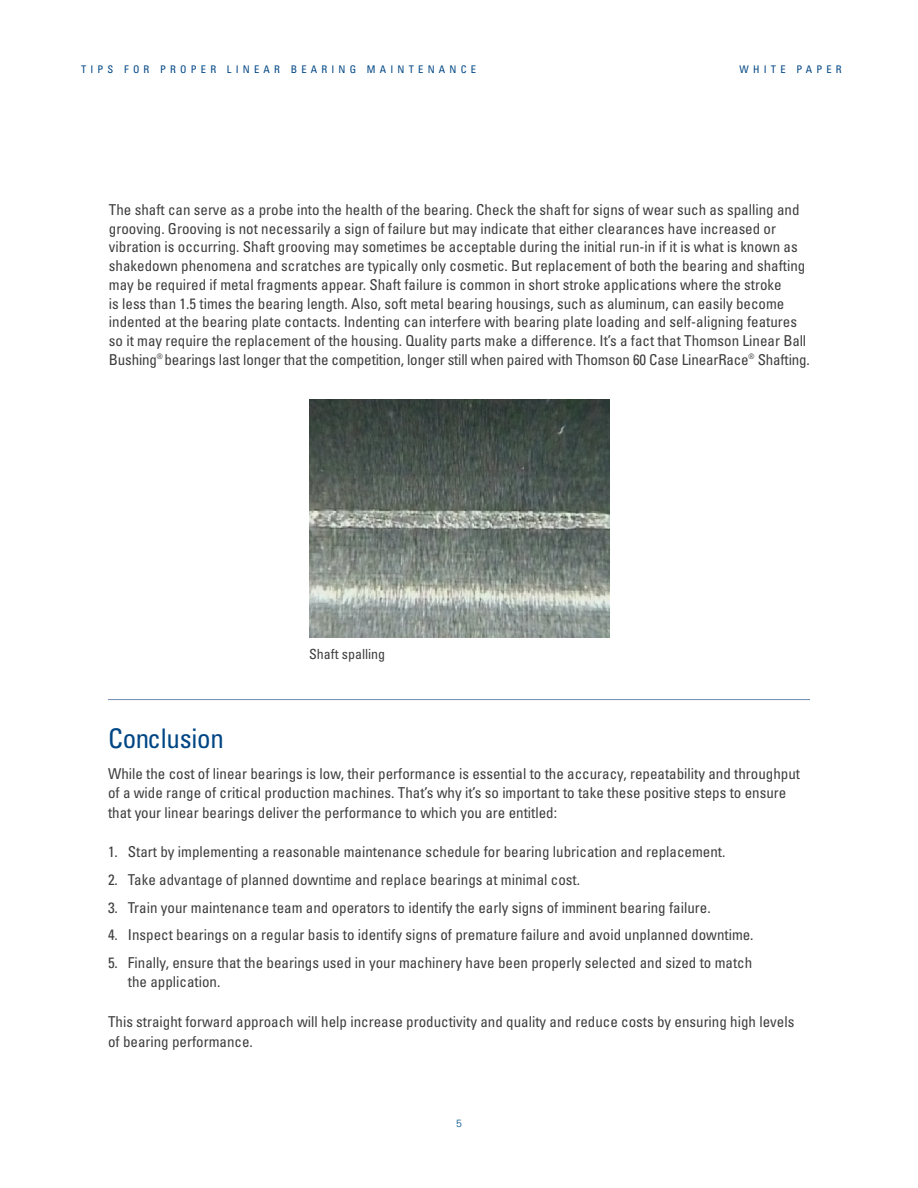
<style>
.page{position:relative;width:918px;height:1188px;background:#fff}
.page>*{position:absolute;margin:0;border:0;box-sizing:border-box;transform-origin:0 0}
.t1{font:condensed 27px "Univers";letter-spacing:-.01em;color:#004684}
.t2{font:condensed 15px/18.8px "Univers";color:#3e3e3f}
.t3{font:condensed 13.95px "Univers";color:#3e3e3f}
.t4{font:condensed 10.5px "Univers";letter-spacing:.4em;color:#004684}
.Title_U45_35_38__p6{font:300 10.5px "Univers";color:#015188}
</style>
<div class="page">
<hr style="left:108px;top:699px;width:702px;height:1px;background:#7089b6">
<img style="left:309px;top:400px;width:301px;height:237px">
<p class="t4" style="left:81px;top:62px;width:397px">TIPS FOR PROPER LINEAR BEARING MAINTENANCE</p>
<p class="t4" style="left:740px;top:62px;width:104px">WHITE PAPER</p>
<p class="t2" style="left:109px;top:200px;width:703px">The shaft can serve as a probe into the health of the bearing. Check the shaft for signs of wear such as spalling and grooving. Grooving is not necessarily a sign of failure but may indicate that either clearances have increased or vibration is occurring. Shaft grooving may sometimes be acceptable during the initial run-in if it is what is known as shakedown phenomena and scratches are typically only cosmetic. But replacement of both the bearing and shafting may be required if metal fragments appear. Shaft failure is common in short stroke applications where the stroke<br>is less than 1.5 times the bearing length. Also, soft metal bearing housings, such as aluminum, can easily become indented at the bearing plate contacts. Indenting can interfere with bearing plate loading and self-aligning features so it may require the replacement of the housing. Quality parts make a difference. It’s a fact that Thomson Linear Ball Bushing<sup>®</sup> bearings last longer that the competition, longer still when paired with Thomson 60 Case LinearRace<sup>®</sup> Shafting.</p>
<p class="t1" style="left:108px;top:721px;width:117px">Conclusion</p>
<p class="t3" style="left:309px;top:646px;width:78px">Shaft spalling</p>
<p class="t2" style="left:108px;top:763px;width:694px;line-height:19.5px">While the cost of linear bearings is low, their performance is essential to the accuracy, repeatability and throughput of a wide range of critical production machines. That’s why it’s so important to take these positive steps to ensure that your linear bearings deliver the performance to which you are entitled:</p>
<p class="t2" style="left:108px;top:842px;width:619px">1. Start by implementing a reasonable maintenance schedule for bearing lubrication and replacement.</p>
<p class="t2" style="left:108px;top:870px;width:474px">2. Take advantage of planned downtime and replace bearings at minimal cost.</p>
<p class="t2" style="left:108px;top:898px;width:604px">3. Train your maintenance team and operators to identify the early signs of imminent bearing failure.</p>
<p class="t2" style="left:108px;top:925px;width:647px">4. Inspect bearings on a regular basis to identify signs of premature failure and avoid unplanned downtime.</p>
<p class="t2" style="left:128px;top:952px;width:626px;line-height:19.5px;text-indent:-20px">5. Finally, ensure that the bearings used in your machinery have been properly selected and sized to match the application.</p>
<p class="t2" style="left:108px;top:1012px;width:688px;line-height:19.5px">This straight forward approach will help increase productivity and quality and reduce costs by ensuring high levels of bearing performance.</p>
<p class="Title_U45_35_38__p6" style="left:456px;top:1116px;width:7px">5</p>
</div>
